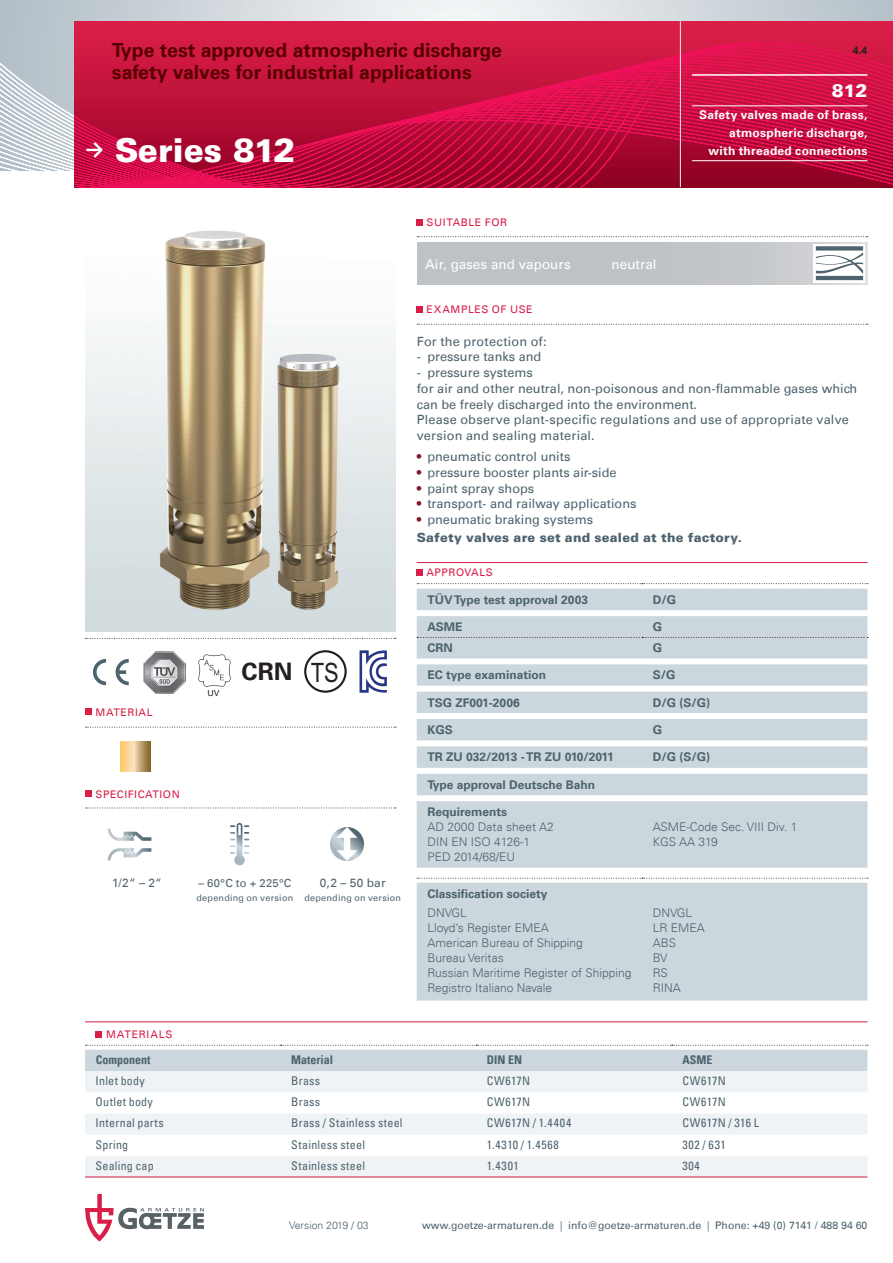
<style>
.page{position:relative;width:893px;height:1263px;background:#fff}
.page>*{position:absolute;margin:0;border:0;box-sizing:border-box;transform-origin:0 0}
.t1{font:900 33px "Univers";color:#fff}
.t2{font:26.7px "Arial Narrow";color:#231f20}
.t3{font:700 24.15px "Univers";color:#231f20}
.t4{font:700 19.5px/22.5px "Univers";color:#590000}
.t5{font:900 18px "Univers";color:#fff}
.t6{font:13.5px "Univers";color:#fff}
.t7{font:12.75px/15.8px "Univers";color:#4d636e}
.t8{font:900 12.75px/18px "Univers";letter-spacing:.02em;color:#4d636e}
.t9{font:300 12px/15px "Univers";color:#4d636e}
.t10{font:700 12px "Univers";color:#4d636e}
.t11{font:condensed 12px "Univers";letter-spacing:.03em;color:#4d636e}
.t12{font:700 12px/18px "Univers";letter-spacing:.02em;color:#fff;text-align:right}
.t13{font:700 condensed 12px "Univers";color:#4d636e}
.t14{font:12px "Univers";color:#4d636e}
.t15{font:condensed 12px "Univers";letter-spacing:.05em;color:#4d636e}
.t16{font:condensed 12px "Univers";letter-spacing:.06em;color:#4d636e}
.t17{font:11.25px "Univers";letter-spacing:.02em;color:#4d636e}
.t18{font:10.5px "Univers";color:#4d636e}
.t19{font:10.5px "Univers";letter-spacing:.05em;color:#d91e47}
.t20{font:300 10.5px "Univers";color:#4d636e}
.t21{font:10.5px "Univers";letter-spacing:.08em;color:#d91e47}
.t22{font:700 10.5px "Arial";color:#231f20}
.t23{font:9px "Univers";letter-spacing:.03em;color:#4d636e}
.t24{font:8.7px "Arial";color:#231f20}
.s1{color:#831927}
.s2{font-weight:400;color:#831927}
.s3{font-weight:400}
.s4{font-weight:300}
</style>
<div class="page">
<svg style="left:74px;top:0;width:819px;height:21px;background:#d7dde1"></svg>
<svg style="left:0;top:0;width:74px;height:170px;background:#c4cdd4"></svg>
<svg style="left:74px;top:21px;width:819px;height:166px;background:#c4103e"></svg>
<hr style="left:680px;top:21px;width:1px;height:166px;background:#eff3f5">
<div style="left:417px;top:242px;width:451px;height:43px;background:linear-gradient(to bottom,#c1c4c7,#c3c6c9)"></div>
<svg style="left:86px;top:727px;width:310px;height:1px"></svg>
<svg style="left:86px;top:807px;width:310px;height:1px"></svg>
<svg style="left:86px;top:638px;width:310px;height:1px"></svg>
<svg style="left:417px;top:236px;width:451px;height:1px"></svg>
<svg style="left:85px;top:1194px;width:119px;height:47px"></svg>
<img style="left:85px;top:230px;width:311px;height:401px">
<svg style="left:330px;top:827px;width:34px;height:34px"></svg>
<svg style="left:230px;top:823px;width:19px;height:42px"></svg>
<svg style="left:108px;top:829px;width:43px;height:31px"></svg>
<svg style="left:120px;top:741px;width:31px;height:31px"></svg>
<svg style="left:116px;top:659px;width:13px;height:26px"></svg>
<svg style="left:93px;top:659px;width:13px;height:26px"></svg>
<img style="left:143px;top:651px;width:43px;height:42px">
<div style="left:304px;top:650px;width:43px;height:43px;border:2px solid #231f20;border-radius:50%"></div>
<svg style="left:360px;top:650px;width:27px;height:43px"></svg>
<img style="left:198px;top:654px;width:33px;height:33px">
<svg style="left:813px;top:244px;width:52px;height:38px"></svg>
<svg style="left:816px;top:246px;width:47px;height:34px"></svg>
<hr style="left:692px;top:74px;width:175px;height:2px;background:#fff">
<hr style="left:692px;top:105px;width:175px;height:1px;background:#fff">
<hr style="left:692px;top:160px;width:175px;height:1px;background:#fff">
<hr style="left:85px;top:1021px;width:782px;height:1px;background:#d91e47">
<div style="left:96px;top:1031px;width:6px;height:7px;background:#d91e47"></div>
<svg style="left:85px;top:1071px;width:782px;height:105px;fill:#eff3f5"></svg>
<svg style="left:85px;top:1045px;width:783px;height:26px"></svg>
<hr style="left:85px;top:1176px;width:782px;height:1px;background:#d91e47">
<svg style="left:417px;top:324px;width:451px;height:1px"></svg>
<div style="left:417px;top:306px;width:6px;height:7px;background:#d91e47"></div>
<svg style="left:417px;top:219px;width:6px;height:6px"></svg>
<div style="left:85px;top:709px;width:7px;height:6px;background:#d91e47"></div>
<div style="left:85px;top:790px;width:7px;height:7px;background:#d91e47"></div>
<hr style="left:417px;top:562px;width:450px;height:1px;background:#d91e47">
<div style="left:417px;top:569px;width:6px;height:7px;background:#d91e47"></div>
<svg style="left:417px;top:583px;width:451px;height:27px"></svg>
<svg style="left:417px;top:616px;width:450px;height:124px;background:#d1dae0"></svg>
<svg style="left:417px;top:659px;width:450px;height:5px"></svg>
<svg style="left:417px;top:637px;width:451px;height:1px"></svg>
<svg style="left:417px;top:746px;width:450px;height:49px;background:#d2dbe1"></svg>
<div style="left:417px;top:801px;width:450px;height:67px;background:#ccd6dd"></div>
<div style="left:417px;top:883px;width:450px;height:117px;background:#ccd6dd"></div>
<svg style="left:417px;top:878px;width:451px;height:1px"></svg>
<h3 class="t4" style="left:112px;top:39px;width:391px">Type test approved atmospheric discharge safety valves for industrial applications</h3>
<h1 class="t1" style="left:85px;top:129px;width:212px"><sup>→</sup> Series 812</h1>
<p class="t19" style="left:427px;top:216px;width:82px">SUITABLE FOR</p>
<p class="t6" style="left:425px;top:257px;width:147px">Air, gases and vapours</p>
<p class="t6" style="left:612px;top:257px;width:47px">neutral</p>
<p class="t19" style="left:427px;top:303px;width:108px">EXAMPLES OF USE</p>
<p class="t22" style="left:853px;top:43px;width:16px">4.4</p>
<h3 class="t5" style="left:832px;top:79px;width:37px">812</h3>
<p class="t12" style="left:699px;top:106px;width:170px">Safety valves made of brass, atmospheric discharge,<br>with threaded connections</p>
<p class="t19" style="left:96px;top:706px;width:59px">MATERIAL</p>
<p class="t24" style="left:207px;top:686px;width:14px">UV</p>
<h3 class="t3" style="left:242px;top:657px;width:52px">CRN</h3>
<h2 class="t2" style="left:311px;top:653px;width:29px">TS</h2>
<p class="t19" style="left:96px;top:788px;width:86px">SPECIFICATION</p>
<p class="t14" style="left:112px;top:876px;width:51px">1/2“ – 2“</p>
<p class="t17" style="left:198px;top:877px;width:94px">– 60°C to + 225°C</p>
<p class="t23" style="left:196px;top:892px;width:98px">depending on version</p>
<p class="t14" style="left:320px;top:876px;width:67px">0,2 – 50 bar</p>
<p class="t23" style="left:304px;top:892px;width:98px">depending on version</p>
<p class="t7" style="left:417px;top:333px;width:132px">For the protection of:</p>
<p class="t7" style="left:417px;top:349px;width:126px">- pressure tanks and</p>
<p class="t7" style="left:417px;top:365px;width:442px">- pressure systems<br>for air and other neutral, non-poisonous and non-flammable gases which can be freely discharged into the environment.<br>Please observe plant-specific regulations and use of appropriate valve version and sealing material.</p>
<p class="t7" style="left:417px;top:449px;width:155px"><span class="s1">•</span> pneumatic control units</p>
<p class="t7" style="left:417px;top:465px;width:201px"><span class="s1">•</span> pressure booster plants air-side</p>
<p class="t7" style="left:417px;top:480px;width:119px"><span class="s1">•</span> paint spray shops</p>
<p class="t7" style="left:417px;top:496px;width:221px"><span class="s1">•</span> transport- and railway applications</p>
<p class="t8" style="left:417px;top:510px;width:327px"><span class="s2">•</span> <span class="s3">pneumatic braking systems<br></span>Safety valves are set and sealed at the factory.</p>
<p class="t19" style="left:427px;top:566px;width:68px">APPROVALS</p>
<p class="t10" style="left:427px;top:592px;width:162px">TÜV Type test approval 2003</p>
<p class="t10" style="left:653px;top:592px;width:25px">D/G</p>
<p class="t10" style="left:427px;top:620px;width:37px">ASME</p>
<p class="t10" style="left:653px;top:620px;width:11px">G</p>
<p class="t10" style="left:427px;top:641px;width:27px">CRN</p>
<p class="t10" style="left:653px;top:641px;width:11px">G</p>
<p class="t10" style="left:427px;top:668px;width:120px">EC type examination</p>
<p class="t10" style="left:653px;top:668px;width:24px">S/G</p>
<p class="t10" style="left:427px;top:695px;width:94px">TSG ZF001-2006</p>
<p class="t10" style="left:653px;top:695px;width:59px">D/G (S/G)</p>
<p class="t10" style="left:427px;top:723px;width:27px">KGS</p>
<p class="t10" style="left:653px;top:723px;width:11px">G</p>
<p class="t10" style="left:427px;top:750px;width:188px">TR ZU 032/2013 - TR ZU 010/2011</p>
<p class="t10" style="left:653px;top:750px;width:59px">D/G (S/G)</p>
<p class="t10" style="left:427px;top:778px;width:169px">Type approval Deutsche Bahn</p>
<p class="t10" style="left:427px;top:805px;width:81px">Requirements</p>
<p class="t9" style="left:427px;top:819px;width:128px">AD 2000 Data sheet A2<br>DIN EN ISO 4126-1<br>PED 2014/68/EU</p>
<p class="t9" style="left:653px;top:820px;width:146px;line-height:14.4px">ASME-Code Sec. VIII Div. 1<br>KGS AA 319</p>
<p class="t10" style="left:427px;top:886px;width:122px">Classification society</p>
<p class="t9" style="left:427px;top:905px;width:206px">DNVGL<br>Lloyd’s Register EMEA<br>American Bureau of Shipping<br>Bureau Veritas<br>Russian Maritime Register of Shipping<br>Registro Italiano Navale</p>
<p class="t9" style="left:653px;top:905px;width:54px">DNVGL<br>LR EMEA<br>ABS<br>BV<br>RS<br>RINA</p>
<p class="t21" style="left:106px;top:1028px;width:68px">MATERIALS</p>
<p class="t13" style="left:96px;top:1052px;width:56px">Component</p>
<p class="t13" style="left:291px;top:1052px;width:43px">Material</p>
<p class="t13" style="left:487px;top:1052px;width:37px">DIN EN</p>
<p class="t13" style="left:682px;top:1052px;width:31px">ASME</p>
<p class="t11" style="left:96px;top:1073px;width:51px">Inlet body</p>
<p class="t11" style="left:291px;top:1073px;width:30px">Brass</p>
<p class="t11" style="left:487px;top:1073px;width:45px">CW617N</p>
<p class="t11" style="left:682px;top:1073px;width:45px">CW617N</p>
<p class="t11" style="left:96px;top:1094px;width:59px">Outlet body</p>
<p class="t11" style="left:291px;top:1094px;width:30px">Brass</p>
<p class="t11" style="left:487px;top:1094px;width:45px">CW617N</p>
<p class="t11" style="left:682px;top:1094px;width:45px">CW617N</p>
<p class="t11" style="left:96px;top:1115px;width:70px">Internal parts</p>
<p class="t11" style="left:291px;top:1115px;width:113px">Brass / Stainless steel</p>
<p class="t15" style="left:487px;top:1115px;width:86px">CW617N / 1.4404</p>
<p class="t11" style="left:682px;top:1115px;width:78px">CW617N / 316 L</p>
<p class="t11" style="left:96px;top:1137px;width:34px">Spring</p>
<p class="t11" style="left:291px;top:1137px;width:75px">Stainless steel</p>
<p class="t16" style="left:487px;top:1137px;width:74px">1.4310 / 1.4568</p>
<p class="t11" style="left:682px;top:1137px;width:45px">302 / 631</p>
<p class="t11" style="left:96px;top:1158px;width:60px">Sealing cap</p>
<p class="t11" style="left:291px;top:1158px;width:75px">Stainless steel</p>
<p class="t11" style="left:487px;top:1158px;width:33px">1.4301</p>
<p class="t11" style="left:682px;top:1158px;width:19px">304</p>
<p class="t20" style="left:289px;top:1219px;width:81px">Version 2019 / 03</p>
<p class="t18" style="left:422px;top:1219px;width:447px">www.goetze-armaturen.de <span class="s4">|</span> info@goetze-armaturen.de <span class="s4">|</span> Phone: +49 (0) 7141 / 488 94 60</p>
</div>
